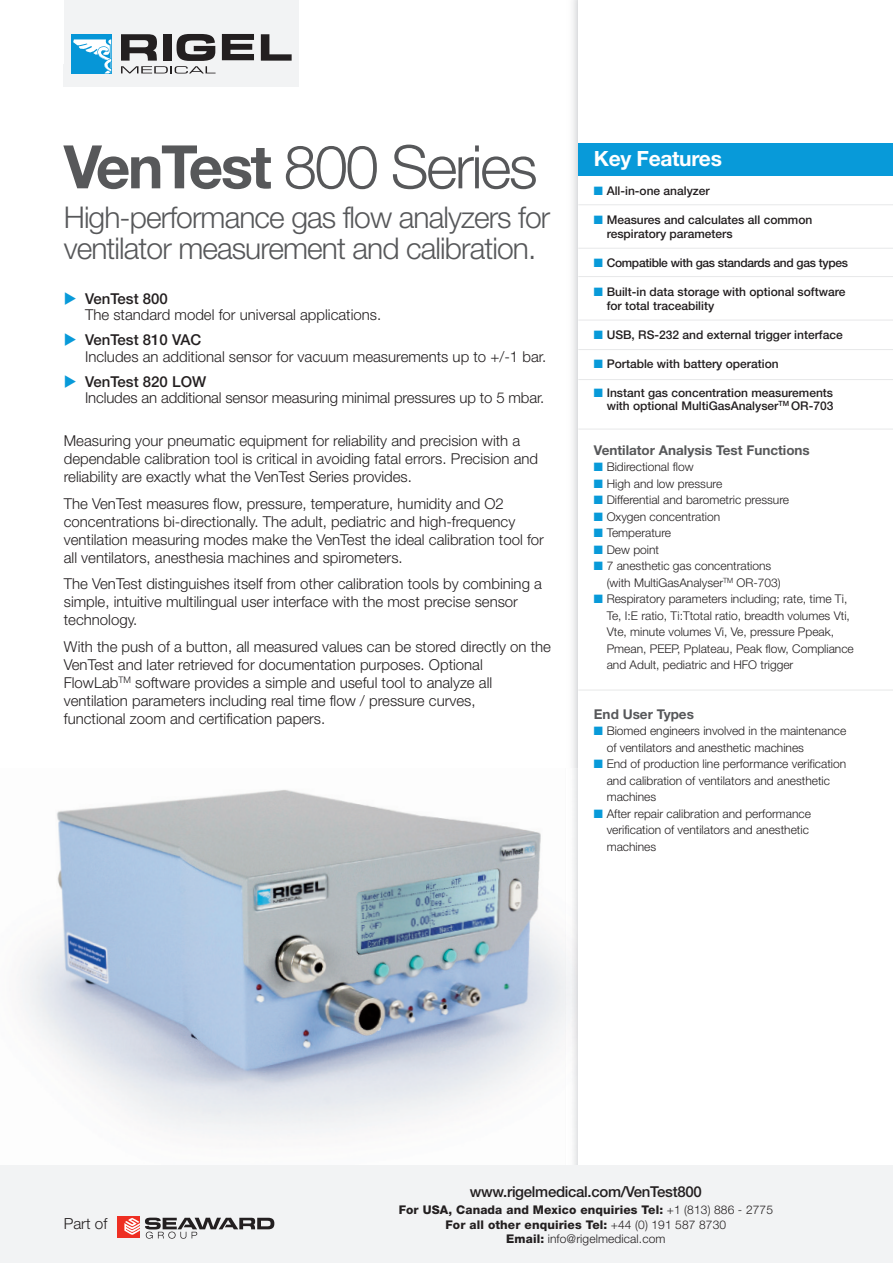
<style>
.page{position:relative;width:893px;height:1263px;background:#fff}
.page>*{position:absolute;margin:0;border:0;box-sizing:border-box;transform-origin:0 0}
.t1{font:300 60px "Helvetica Neue";letter-spacing:-.04em;color:#57585a}
.t2{font:300 30px/31.5px "Helvetica Neue";letter-spacing:-.03em;color:#57585a}
.t3{font:700 21px "Helvetica Neue";letter-spacing:-.015em;color:#fff}
.t4{font:300 15.3px "Helvetica Neue";color:#231f20}
.t5{font:300 15px/18px "Helvetica Neue";color:#231f20}
.t6{font:500 15px "Helvetica Neue";letter-spacing:-.02em;color:#231f20}
.t7{font:700 13.5px "Helvetica Neue";color:#57585a}
.t8{font:300 12px/16.5px "Helvetica Neue";color:#231f20}
.t9{font:500 12px/13.8px "Helvetica Neue";color:#231f20}
.t10{font:800 12px/14.4px "Helvetica Neue";letter-spacing:.01em;color:#231f20;text-align:center}
.t11{font:500 12px "Helvetica Neue";letter-spacing:-.025em;color:#231f20}
.s1{font-weight:700}
.s2{color:#089ad9}
.s3{font-weight:500}
.s4{font-weight:300}
</style>
<div class="page">
<img style="left:21px;top:790px;width:544px;height:345px">
<div style="left:64px;top:0;width:235px;height:87px;background:#f2f3f4"></div>
<div style="left:71px;top:34px;width:40px;height:39px;background:#0696d7"></div>
<svg style="left:73px;top:39px;width:39px;height:35px"></svg>
<svg style="left:261px;top:34px;width:31px;height:27px"></svg>
<svg style="left:222px;top:34px;width:32px;height:26px"></svg>
<svg style="left:121px;top:34px;width:95px;height:40px"></svg>
<hr style="left:578px;top:204px;width:315px;height:1px;background:#e7e8e9">
<hr style="left:578px;top:248px;width:315px;height:1px;background:#e7e8e9">
<hr style="left:578px;top:276px;width:315px;height:1px;background:#e7e8e9">
<hr style="left:578px;top:320px;width:315px;height:1px;background:#e7e8e9">
<hr style="left:578px;top:349px;width:315px;height:1px;background:#e7e8e9">
<div style="left:578px;top:143px;width:315px;height:32px;background:#089ad9"></div>
<hr style="left:578px;top:690px;width:315px;height:1px;background:#e7e8e9">
<div style="left:0;top:1165px;width:893px;height:98px;background:#f2f3f4"></div>
<div style="left:117px;top:1216px;width:23px;height:22px;background:#ee2e22"></div>
<svg style="left:124px;top:1217px;width:150px;height:21px"></svg>
<hr style="left:578px;top:379px;width:315px;height:1px;background:#e7e8e9">
<hr style="left:578px;top:429px;width:315px;height:1px;background:#e7e8e9">
<h1 class="t1" style="left:64px;top:145px;width:475px"><span class="s1">VenTest</span> 800 Series</h1>
<h2 class="t2" style="left:64px;top:204px;width:488px">High-performance gas flow analyzers for ventilator measurement and calibration.</h2>
<p class="t5" style="left:85px;top:291px;width:298px;line-height:16.5px;text-indent:-21px"><span class="s2">◆</span> <span class="s3">VenTest 800<br></span>The standard model for universal applications.</p>
<p class="t5" style="left:85px;top:333px;width:463px;line-height:16.5px;text-indent:-21px"><span class="s2">◆</span> <span class="s3">VenTest 810 VAC<br></span>Includes an additional sensor for vacuum measurements up to +/-1 bar.</p>
<p class="t5" style="left:85px;top:374px;width:461px;line-height:16.5px;text-indent:-21px"><span class="s2">◆</span> <span class="s3">VenTest 820 LOW<br></span>Includes an additional sensor measuring minimal pressures up to 5 mbar.</p>
<p class="t5" style="left:64px;top:433px;width:476px">Measuring your pneumatic equipment for reliability and precision with a dependable calibration tool is critical in avoiding fatal errors. Precision and reliability are exactly what the VenTest Series provides.</p>
<p class="t5" style="left:64px;top:496px;width:482px">The VenTest measures flow, pressure, temperature, humidity and O2 concentrations bi-directionally. The adult, pediatric and high-frequency ventilation measuring modes make the VenTest the ideal calibration tool for all ventilators, anesthesia machines and spirometers.</p>
<p class="t5" style="left:64px;top:576px;width:480px">The VenTest distinguishes itself from other calibration tools by combining a simple, intuitive multilingual user interface with the most precise sensor technology.</p>
<p class="t5" style="left:64px;top:639px;width:489px">With the push of a button, all measured values can be stored directly on the VenTest and later retrieved for documentation purposes. Optional FlowLab<sup>TM</sup> software provides a simple and useful tool to analyze all ventilation parameters including real time flow / pressure curves,<br>functional zoom and certification papers.</p>
<h3 class="t3" style="left:594px;top:151px;width:130px">Key Features</h3>
<p class="t9" style="left:594px;top:185px;width:117px"><span class="s2">■</span> All-in-one analyzer</p>
<p class="t9" style="left:607px;top:214px;width:207px;text-indent:-13px"><span class="s2">■</span> Measures and calculates all common respiratory parameters</p>
<p class="t11" style="left:594px;top:258px;width:256px"><span class="s2">■</span> Compatible with gas standards and gas types</p>
<p class="t9" style="left:607px;top:286px;width:240px;text-indent:-13px"><span class="s2">■</span> Built-in data storage with optional software for total traceability</p>
<p class="t9" style="left:594px;top:329px;width:250px"><span class="s2">■</span> USB, RS-232 and external trigger interface</p>
<p class="t9" style="left:594px;top:358px;width:186px"><span class="s2">■</span> Portable with battery operation</p>
<p class="t9" style="left:594px;top:387px;width:241px;text-align:right"><span class="s2">■</span> Instant gas concentration measurements with optional MultiGasAnalyser<sup>TM</sup> OR-703</p>
<p class="t7" style="left:594px;top:445px;width:217px">Ventilator Analysis Test Functions</p>
<p class="t8" style="left:594px;top:460px;width:101px"><span class="s2">■</span> Bidirectional flow</p>
<p class="t8" style="left:594px;top:476px;width:130px"><span class="s2">■</span> High and low pressure</p>
<p class="t8" style="left:594px;top:493px;width:197px"><span class="s2">■</span> Differential and barometric pressure</p>
<p class="t8" style="left:594px;top:509px;width:128px"><span class="s2">■</span> Oxygen concentration</p>
<p class="t8" style="left:594px;top:526px;width:79px"><span class="s2">■</span> Temperature</p>
<p class="t8" style="left:594px;top:542px;width:67px"><span class="s2">■</span> Dew point</p>
<p class="t8" style="left:607px;top:559px;width:176px;text-indent:-13px"><span class="s2">■</span> 7 anesthetic gas concentrations (with MultiGasAnalyser<sup>TM</sup> OR-703)</p>
<p class="t8" style="left:607px;top:592px;width:249px;text-indent:-13px"><span class="s2">■</span> Respiratory parameters including; rate, time Ti, Te, I:E ratio, Ti:Ttotal ratio, breadth volumes Vti, Vte, minute volumes Vi, Ve, pressure Ppeak, Pmean, PEEP, Pplateau, Peak flow, Compliance and Adult, pediatric and HFO trigger</p>
<p class="t7" style="left:594px;top:709px;width:102px">End User Types</p>
<p class="t8" style="left:607px;top:724px;width:241px;text-indent:-13px"><span class="s2">■</span> Biomed engineers involved in the maintenance of ventilators and anesthetic machines</p>
<p class="t8" style="left:607px;top:757px;width:241px;text-indent:-13px"><span class="s2">■</span> End of production line performance verification and calibration of ventilators and anesthetic machines</p>
<p class="t8" style="left:607px;top:806px;width:206px;text-indent:-13px"><span class="s2">■</span> After repair calibration and performance verification of ventilators and anesthetic machines</p>
<p class="t4" style="left:64px;top:1218px;width:45px">Part of</p>
<p class="t6" style="left:470px;top:1186px;width:233px">www.rigelmedical.com/VenTest800</p>
<p class="t10" style="left:399px;top:1204px;width:376px">For USA, Canada and Mexico enquiries Tel: <span class="s4">+1 (813) 886 - 2775<br></span>For all other enquiries Tel: <span class="s4">+44 (0) 191 587 8730<br></span>Email: <span class="s4">info@rigelmedical.com</span></p>
</div>
